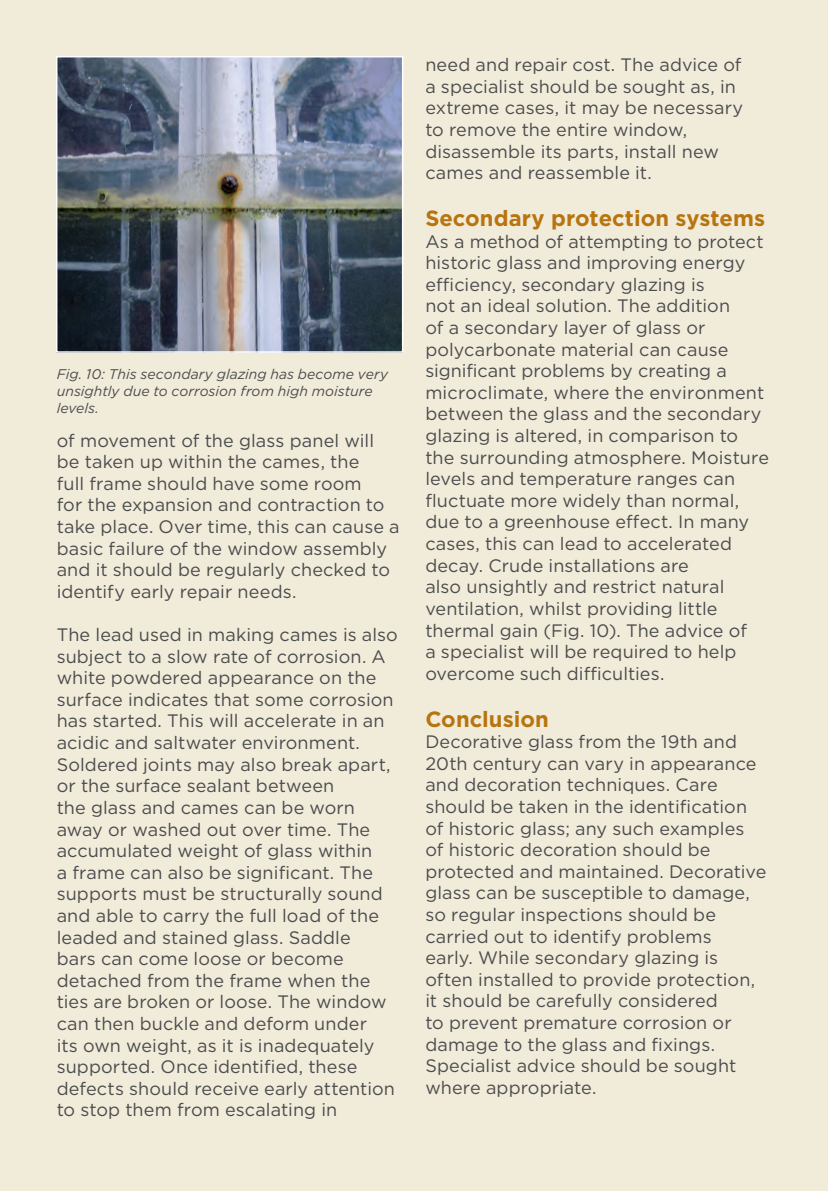
<style>
.page{position:relative;width:828px;height:1191px;background:#f1ebda}
.page>*{position:absolute;margin:0;border:0;box-sizing:border-box;transform-origin:0 0}
.t1{font:700 22px "Gotham";color:#b8740e}
.t2{font:18px/21.6px "Gotham";letter-spacing:.005em;color:#4b4c4d}
.t3{font:italic 14px/16.8px "Gotham";color:#4b4c4d}
</style>
<div class="page">
<img style="left:59px;top:59px;width:341px;height:291px">
<div style="left:56px;top:56px;width:347px;height:297px;border:2px solid #fff"></div>
<p class="t3" style="left:57px;top:365px;width:333px">Fig. 10: This secondary glazing has become very unsightly due to corrosion from high moisture levels.</p>
<p class="t2" style="left:57px;top:429px;width:344px">of movement of the glass panel will be taken up within the cames, the<br>full frame should have some room<br>for the expansion and contraction to take place. Over time, this can cause a basic failure of the window assembly and it should be regularly checked to identify early repair needs.</p>
<p class="t2" style="left:57px;top:623px;width:343px">The lead used in making cames is also subject to a slow rate of corrosion. A white powdered appearance on the surface indicates that some corrosion has started. This will accelerate in an acidic and saltwater environment.<br>Soldered joints may also break apart, or the surface sealant between<br>the glass and cames can be worn away or washed out over time. The accumulated weight of glass within<br>a frame can also be significant. The supports must be structurally sound and able to carry the full load of the leaded and stained glass. Saddle<br>bars can come loose or become detached from the frame when the ties are broken or loose. The window can then buckle and deform under<br>its own weight, as it is inadequately supported. Once identified, these defects should receive early attention to stop them from escalating in</p>
<p class="t2" style="left:425px;top:54px;width:319px">need and repair cost. The advice of a specialist should be sought as, in extreme cases, it may be necessary to remove the entire window, disassemble its parts, install new cames and reassemble it.</p>
<h2 class="t1" style="left:425px;top:204px;width:341px">Secondary protection systems</h2>
<p class="t2" style="left:425px;top:230px;width:345px">As a method of attempting to protect historic glass and improving energy efficiency, secondary glazing is<br>not an ideal solution. The addition<br>of a secondary layer of glass or polycarbonate material can cause significant problems by creating a microclimate, where the environment between the glass and the secondary glazing is altered, in comparison to the surrounding atmosphere. Moisture levels and temperature ranges can fluctuate more widely than normal, due to a greenhouse effect. In many cases, this can lead to accelerated decay. Crude installations are<br>also unsightly and restrict natural ventilation, whilst providing little thermal gain (Fig. 10). The advice of<br>a specialist will be required to help overcome such difficulties.</p>
<h2 class="t1" style="left:425px;top:704px;width:125px">Conclusion</h2>
<p class="t2" style="left:425px;top:730px;width:343px">Decorative glass from the 19th and 20th century can vary in appearance and decoration techniques. Care should be taken in the identification of historic glass; any such examples of historic decoration should be protected and maintained. Decorative glass can be susceptible to damage, so regular inspections should be carried out to identify problems<br>early. While secondary glazing is often installed to provide protection, it should be carefully considered<br>to prevent premature corrosion or damage to the glass and fixings.<br>Specialist advice should be sought where appropriate.</p>
</div>
